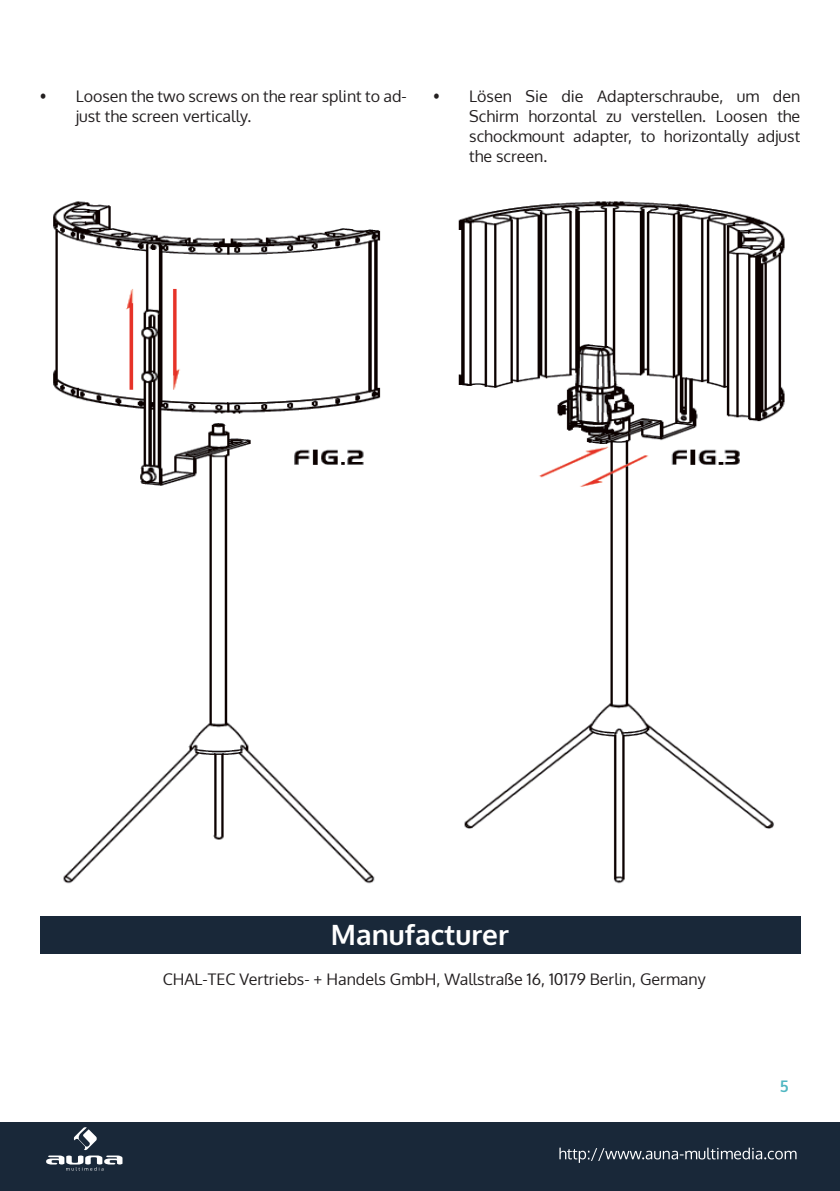
<style>
.page{position:relative;width:840px;height:1191px;background:#fff}
.page>*{position:absolute;margin:0;border:0;box-sizing:border-box;transform-origin:0 0}
.t1{font:700 28px "Oxygen";color:#fff}
.t2{font:16px/20px "Oxygen";color:#231f20}
.t3{font:700 16px "Oxygen";color:#50b7c2}
</style>
<div class="page">
<div style="left:0;top:1123px;width:839px;height:68px;background:#192839"></div>
<svg style="left:559px;top:1147px;width:237px;height:15px"></svg>
<svg style="left:46px;top:1127px;width:76px;height:43px"></svg>
<div style="left:40px;top:916px;width:759px;height:37px;background:#192839"></div>
<img style="left:53px;top:201px;width:732px;height:683px">
<p class="t2" style="left:76px;top:86px;width:332px;text-indent:-36px">• Loosen the two screws on the rear splint to ad&shy;just the screen vertically.</p>
<p class="t2" style="left:469px;top:86px;width:332px;text-align:justify;text-indent:-36px">• Lösen Sie die Adapterschraube, um den Schirm horzontal zu verstellen. Loosen the schockmount adapter, to horizontally adjust the screen.</p>
<h1 class="t1" style="left:331px;top:917px;width:179px">Manufacturer</h1>
<p class="t2" style="left:162px;top:969px;width:544px">CHAL-TEC Vertriebs- + Handels GmbH, Wallstraße 16, 10179 Berlin, Germany</p>
<p class="t3" style="left:779px;top:1076px;width:10px">5</p>
</div>
